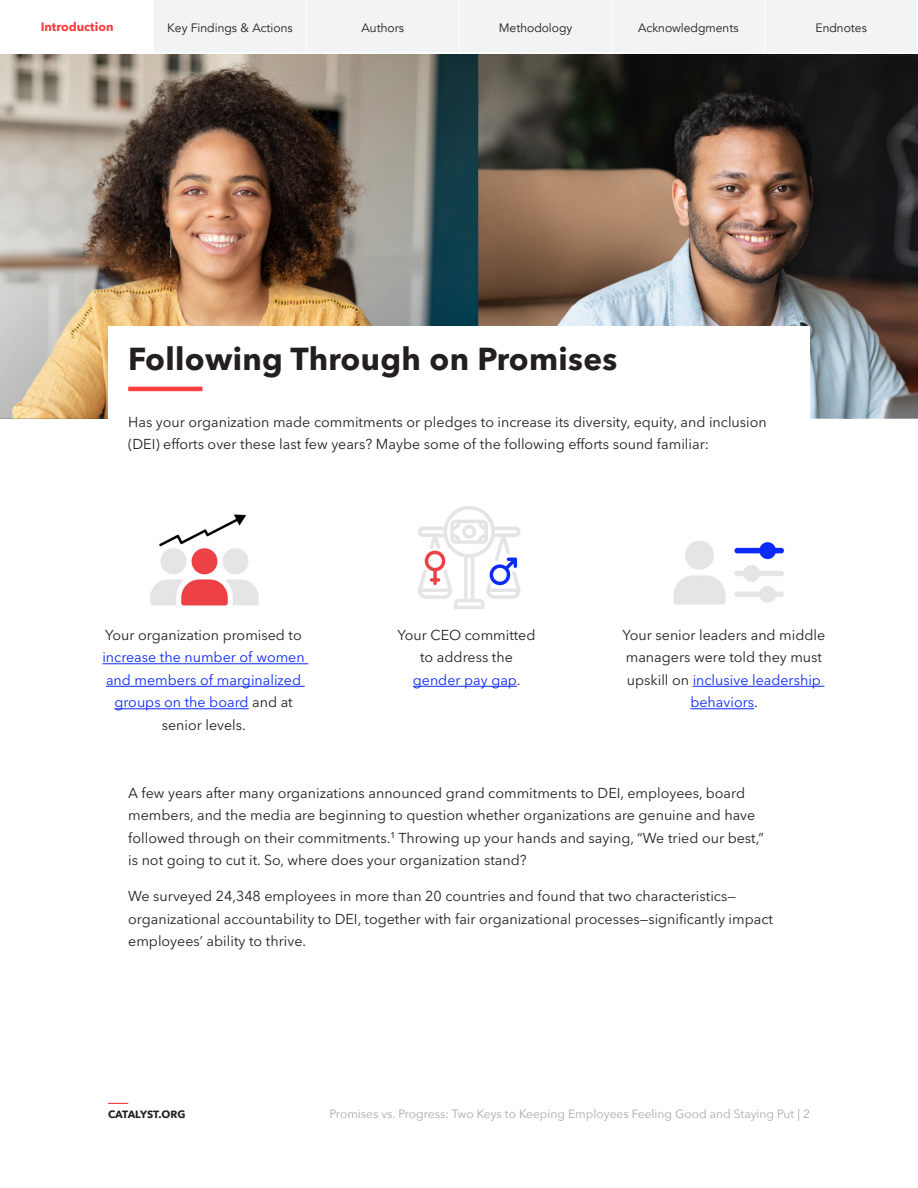
<style>
.page{position:relative;width:918px;height:1188px;background:#fff}
.page>*{position:absolute;margin:0;border:0;box-sizing:border-box;transform-origin:0 0}
.H1_box_0_25_padding{font:700 31.5px "Avenir Next LT Pro";letter-spacing:.01em;color:#231f20}
.body{font:14.25px/22.5px "Avenir Next LT Pro";color:#231f20}
.body-2{font:14.25px/22.5px "Avenir Next LT Pro";color:#0c2afa;text-align:center}
.t1{font:12.15px "Avenir";color:#231f20}
.t2{font:700 12.15px "Avenir Next LT Pro";color:#f93e42}
.t3{font:12px "Avenir Next";color:#a8a9ad}
.t4{font:700 10.5px "Avenir Next";letter-spacing:-.01em;color:#231f20}
.s1{color:#231f20}
.s2{color:#0c2afa}
</style>
<div class="page">
<svg style="left:108px;top:1103px;width:20px;height:1px"></svg>
<img style="left:150px;top:506px;width:635px;height:103px">
<img style="left:0;top:54px;width:918px;height:364px">
<div style="left:108px;top:326px;width:702px;height:173px;background:#fff"></div>
<hr style="left:128px;top:387px;width:74px;height:4px;background:#f93e42">
<hr style="left:102px;top:664px;width:206px;height:1px;background:#0c2afa">
<hr style="left:106px;top:686px;width:199px;height:1px;background:#0c2afa">
<hr style="left:114px;top:709px;width:135px;height:1px;background:#0c2afa">
<hr style="left:413px;top:686px;width:104px;height:1px;background:#0c2afa">
<hr style="left:693px;top:686px;width:132px;height:1px;background:#0c2afa">
<hr style="left:690px;top:708px;width:64px;height:1px;background:#0c2afa">
<div style="left:154px;top:0;width:763px;height:52px;background:#f2f3f4"></div>
<hr style="left:306px;top:0;width:1px;height:53px;background:#fff">
<hr style="left:459px;top:0;width:1px;height:53px;background:#fff">
<hr style="left:612px;top:0;width:1px;height:53px;background:#fff">
<hr style="left:764px;top:0;width:1px;height:53px;background:#fff">
<p class="t2" style="left:41px;top:19px;width:74px">Introduction</p>
<p class="t1" style="left:167px;top:21px;width:127px">Key Findings &amp; Actions</p>
<p class="t1" style="left:362px;top:21px;width:44px">Authors</p>
<p class="t1" style="left:499px;top:21px;width:75px">Methodology</p>
<p class="t1" style="left:638px;top:21px;width:102px">Acknowledgments</p>
<p class="t1" style="left:816px;top:21px;width:53px">Endnotes</p>
<p class="H1_box_0_25_padding" style="left:128px;top:340px;width:491px">Following Through on Promises</p>
<p class="body" style="left:128px;top:411px;width:640px">Has your organization made commitments or pledges to increase its diversity, equity, and inclusion (DEI) efforts over these last few years? Maybe some of the following efforts sound familiar:</p>
<p class="body-2" style="left:102px;top:624px;width:204px"><span class="s1">Your organization promised to </span>increase the number of women and members of marginalized groups on the board <span class="s1">and at senior levels.</span></p>
<p class="body" style="left:398px;top:624px;width:139px;text-align:center">Your CEO committed to address the <span class="s2">gender pay gap</span>.</p>
<p class="body" style="left:623px;top:624px;width:204px;text-align:center">Your senior leaders and middle managers were told they must upskill on <span class="s2">inclusive leadership behaviors</span>.</p>
<p class="body" style="left:128px;top:781px;width:637px">A few years after many organizations announced grand commitments to DEI, employees, board members, and the media are beginning to question whether organizations are genuine and have followed through on their commitments.<sup>1</sup> Throwing up your hands and saying, “We tried our best,” is not going to cut it. So, where does your organization stand?</p>
<p class="body" style="left:128px;top:885px;width:646px">We surveyed 24,348 employees in more than 20 countries and found that two characteristics— organizational accountability to DEI, together with fair organizational processes—significantly impact employees’ ability to thrive.</p>
<p class="t4" style="left:108px;top:1105px;width:79px">CATALYST.ORG</p>
<p class="t3" style="left:330px;top:1103px;width:482px">Promises vs. Progress: Two Keys to Keeping Employees Feeling Good and Staying Put | 2</p>
</div>
